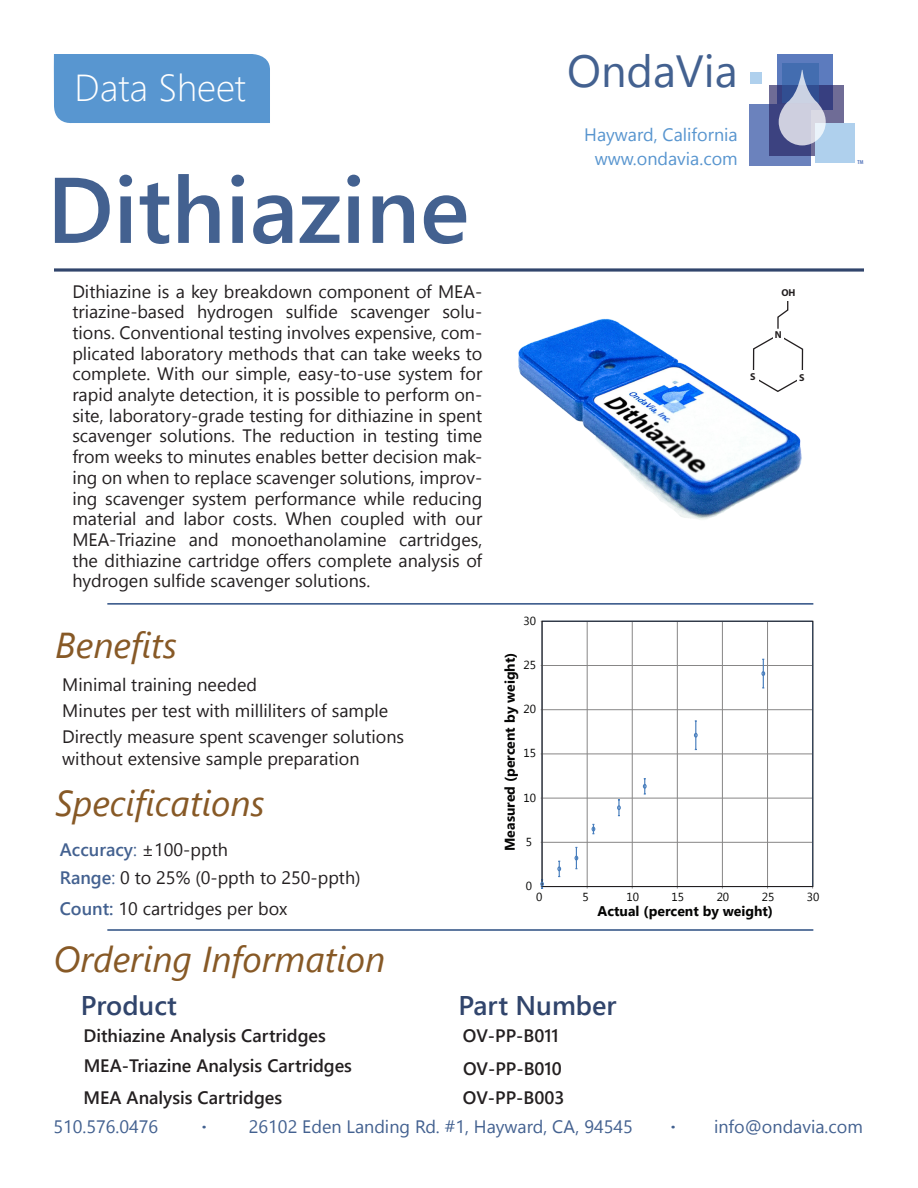
<style>
.page{position:relative;width:918px;height:1188px;background:#fff}
.page>*{position:absolute;margin:0;border:0;box-sizing:border-box;transform-origin:0 0}
.t1{font:600 93px "Segoe UI";color:#436190}
.t2{font:45px "Segoe UI";color:#436190}
.t3{font:300 37.5px "Segoe UI";color:#fff}
.t4{font:italic 36px "Segoe UI";color:#875926}
.t5{font:600 27px "Segoe UI";color:#31456c}
.t6{font:18px/20.7px "Segoe UI";color:#231f20;text-align:justify}
.t7{font:600 18px "Segoe UI";color:#231f20}
.t8{font:18px "Segoe UI";color:#436190}
.t9{font:18px "Segoe UI";color:#5895cf}
.t10{font:700 18px "Segoe UI";color:#436190}
.t11{font:700 13.95px "Segoe UI";color:#050504}
.t12{font:11.7px "Segoe UI";color:#050504}
.t13{font:700 10.05px "Myriad Pro";color:#231f20}
.t14{font:700 condensed 5.85px "Myriad Pro";color:#5c7bbe}
.s1{font-weight:600;color:#436190}
.s2{color:#436190}
</style>
<div class="page">
<div style="left:54px;top:54px;width:216px;height:69px;background:#5896d0"></div>
<hr style="left:542px;top:665px;width:271px;height:1px;background:#878686">
<hr style="left:542px;top:709px;width:271px;height:1px;background:#878686">
<hr style="left:542px;top:754px;width:271px;height:1px;background:#878686">
<hr style="left:542px;top:798px;width:271px;height:1px;background:#878686">
<hr style="left:542px;top:842px;width:271px;height:1px;background:#878686">
<hr style="left:767px;top:621px;width:1px;height:266px;background:#878686">
<hr style="left:722px;top:621px;width:1px;height:266px;background:#878686">
<hr style="left:677px;top:621px;width:1px;height:266px;background:#878686">
<hr style="left:632px;top:621px;width:1px;height:266px;background:#878686">
<hr style="left:587px;top:621px;width:1px;height:266px;background:#878686">
<div style="left:542px;top:621px;width:271px;height:266px;border:1px solid #231f20"></div>
<svg style="left:541px;top:879px;width:3px;height:10px"></svg>
<svg style="left:557px;top:861px;width:4px;height:16px"></svg>
<svg style="left:575px;top:847px;width:3px;height:22px"></svg>
<svg style="left:592px;top:824px;width:3px;height:10px"></svg>
<svg style="left:617px;top:799px;width:4px;height:17px"></svg>
<svg style="left:643px;top:778px;width:4px;height:17px"></svg>
<svg style="left:694px;top:720px;width:4px;height:30px"></svg>
<svg style="left:761px;top:659px;width:4px;height:30px"></svg>
<div style="left:750px;top:72px;width:12px;height:12px;background:#afd0ed"></div>
<div style="left:777px;top:54px;width:56px;height:56px;background:#5c7bbe"></div>
<div style="left:750px;top:104px;width:61px;height:62px;background:#6b82bd"></div>
<svg style="left:769px;top:85px;width:75px;height:71px;background:#505389"></svg>
<div style="left:782px;top:63px;width:37px;height:39px;background:#436db0"></div>
<div style="left:816px;top:123px;width:39px;height:40px;background:#afd0ed"></div>
<svg style="left:779px;top:70px;width:47px;height:75px"></svg>
<img style="left:518px;top:301px;width:286px;height:219px">
<svg style="left:54px;top:268px;width:810px;height:4px;background:#5a6a89"></svg>
<hr style="left:107px;top:603px;width:706px;height:2px;background:#436190">
<hr style="left:107px;top:929px;width:706px;height:2px;background:#436190">
<p class="t3" style="left:75px;top:58px;width:173px">Data Sheet</p>
<p class="t1" style="left:47px;top:135px;width:424px">Dithiazine</p>
<p class="t6" style="left:72px;top:280px;width:411px">Dithiazine is a key breakdown component of MEA&shy;triazine-based hydrogen sulfide scavenger solu&shy;tions. Conventional testing involves expensive, com&shy;plicated laboratory methods that can take weeks to complete. With our simple, easy-to-use system for rapid analyte detection, it is possible to perform on&shy;site, laboratory-grade testing for dithiazine in spent scavenger solutions. The reduction in testing time from weeks to minutes enables better decision mak&shy;ing on when to replace scavenger solutions, improv&shy;ing scavenger system performance while reducing material and labor costs. When coupled with our MEA-Triazine and monoethanolamine cartridges, the dithiazine cartridge offers complete analysis of hydrogen sulfide scavenger solutions.</p>
<p class="t4" style="left:55px;top:620px;width:123px">Benefits</p>
<p class="t6" style="left:62px;top:674px;width:196px">Minimal training needed</p>
<p class="t6" style="left:62px;top:700px;width:328px">Minutes per test with milliliters of sample</p>
<p class="t6" style="left:62px;top:726px;width:343px;line-height:21.6px">Directly measure spent scavenger solutions without extensive sample preparation</p>
<p class="t4" style="left:55px;top:778px;width:211px">Specifications</p>
<p class="t6" style="left:60px;top:838px;width:170px"><span class="s1">Accuracy</span><span class="s2">:</span> ±100-ppth</p>
<p class="t6" style="left:60px;top:867px;width:302px"><span class="s1">Range</span><span class="s2">:</span> 0 to 25% (0-ppth to 250-ppth)</p>
<p class="t6" style="left:60px;top:898px;width:229px"><span class="s1">Count:</span> 10 cartridges per box</p>
<p class="t2" style="left:567px;top:35px;width:172px">OndaVia</p>
<p class="t9" style="left:584px;top:121px;width:155px">Hayward, California</p>
<p class="t9" style="left:595px;top:144px;width:144px">www.ondavia.com</p>
<p class="t14" style="left:857px;top:158px;width:7px">TM</p>
<p class="t13" style="left:781px;top:286px;width:16px">OH</p>
<p class="t13" style="left:775px;top:328px;width:8px">N</p>
<p class="t12" style="left:524px;top:612px;width:14px">30</p>
<p class="t11" style="left:500px;top:851px;width:200px;rotate:-90deg">Measured (percent by weight)</p>
<p class="t12" style="left:524px;top:657px;width:14px">25</p>
<p class="t12" style="left:524px;top:701px;width:14px">20</p>
<p class="t12" style="left:524px;top:745px;width:14px">15</p>
<p class="t12" style="left:524px;top:789px;width:14px">10</p>
<p class="t12" style="left:526px;top:834px;width:8px">5</p>
<p class="t12" style="left:526px;top:878px;width:8px">0</p>
<p class="t13" style="left:750px;top:370px;width:7px">S</p>
<p class="t13" style="left:799px;top:371px;width:7px">S</p>
<p class="t12" style="left:536px;top:889px;width:8px">0</p>
<p class="t12" style="left:583px;top:889px;width:8px">5</p>
<p class="t12" style="left:627px;top:889px;width:14px">10</p>
<p class="t12" style="left:672px;top:889px;width:14px">15</p>
<p class="t12" style="left:717px;top:889px;width:14px">20</p>
<p class="t12" style="left:762px;top:889px;width:14px">25</p>
<p class="t12" style="left:807px;top:889px;width:14px">30</p>
<p class="t11" style="left:598px;top:901px;width:177px">Actual (percent by weight)</p>
<p class="t4" style="left:53px;top:934px;width:334px">Ordering Information</p>
<p class="t5" style="left:81px;top:983px;width:98px">Product</p>
<p class="t5" style="left:459px;top:983px;width:160px">Part Number</p>
<p class="t7" style="left:83px;top:1021px;width:244px">Dithiazine Analysis Cartridges</p>
<p class="t7" style="left:463px;top:1021px;width:97px">OV-PP-B011</p>
<p class="t7" style="left:84px;top:1051px;width:270px">MEA-Triazine Analysis Cartridges</p>
<p class="t7" style="left:463px;top:1054px;width:100px">OV-PP-B010</p>
<p class="t7" style="left:83px;top:1083px;width:200px">MEA Analysis Cartridges</p>
<p class="t7" style="left:463px;top:1083px;width:103px">OV-PP-B003</p>
<p class="t8" style="left:53px;top:1113px;width:106px">510.576.0476</p>
<p class="t10" style="left:202px;top:1112px;width:6px">·</p>
<p class="t8" style="left:249px;top:1112px;width:386px">26102 Eden Landing Rd. #1, Hayward, CA, 94545</p>
<p class="t10" style="left:671px;top:1112px;width:6px">·</p>
<p class="t8" style="left:714px;top:1112px;width:150px">info@ondavia.com</p>
</div>
